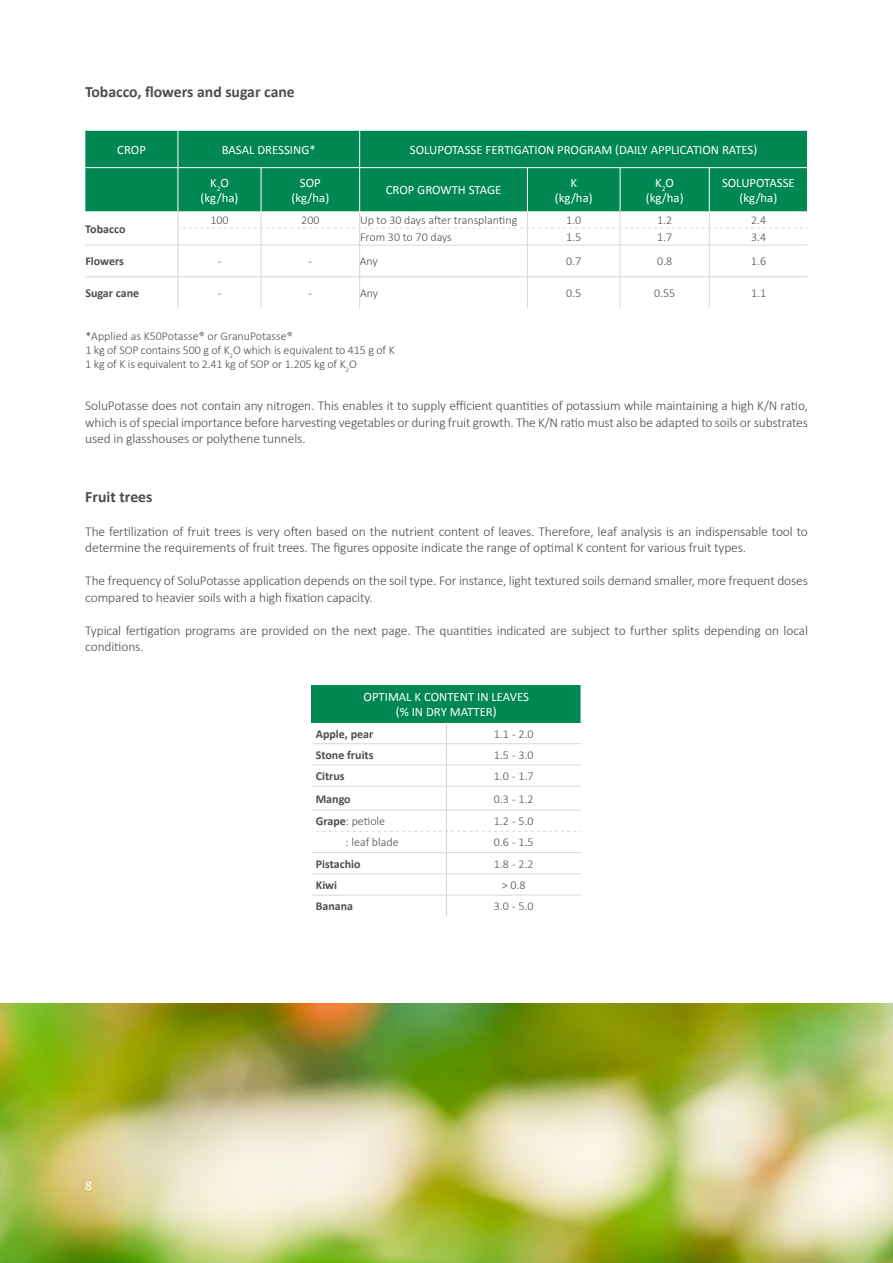
<style>
.page{position:relative;width:893px;height:1263px;background:#fff}
.page>*{position:absolute;margin:0;border:0;box-sizing:border-box;transform-origin:0 0}
.t1{font:700 15.75px "Calibri";color:#4d4d4f}
.t2{font:300 13.5px/16.5px "Calibri";letter-spacing:-.01em;color:#4d4d4f}
.t3{font:13.5px "Calibri";color:#fff}
.t4{font:12.75px/15.3px "Calibri";color:#fff;text-align:center}
.t5{font:300 12px/14.4px "Calibri";letter-spacing:-.01em;color:#4d4d4f}
.t6{font:700 12px "Calibri";color:#4d4d4f}
.s1{font-weight:700}
</style>
<div class="page">
<img style="left:0;top:1003px;width:893px;height:260px">
<div style="left:312px;top:685px;width:269px;height:37px;background:#008752"></div>
<svg style="left:312px;top:722px;width:269px;height:194px"></svg>
<div style="left:85px;top:131px;width:722px;height:80px;background:#008752"></div>
<hr style="left:178px;top:131px;width:1px;height:36px;background:#fff">
<hr style="left:359px;top:131px;width:1px;height:36px;background:#fff">
<hr style="left:178px;top:168px;width:1px;height:43px;background:#fff">
<hr style="left:261px;top:168px;width:1px;height:43px;background:#fff">
<hr style="left:359px;top:168px;width:1px;height:43px;background:#fff">
<hr style="left:527px;top:168px;width:1px;height:43px;background:#fff">
<hr style="left:620px;top:168px;width:1px;height:43px;background:#fff">
<hr style="left:709px;top:168px;width:1px;height:43px;background:#fff">
<hr style="left:178px;top:277px;width:1px;height:32px;background:#d1d3d4">
<hr style="left:261px;top:277px;width:1px;height:32px;background:#d7d9da">
<hr style="left:85px;top:167px;width:93px;height:1px;background:#fff">
<hr style="left:178px;top:167px;width:83px;height:1px;background:#fff">
<hr style="left:261px;top:167px;width:99px;height:1px;background:#fff">
<hr style="left:360px;top:167px;width:167px;height:1px;background:#fff">
<hr style="left:527px;top:167px;width:93px;height:1px;background:#fff">
<hr style="left:620px;top:167px;width:89px;height:1px;background:#fff">
<hr style="left:709px;top:167px;width:98px;height:1px;background:#fff">
<hr style="left:359px;top:277px;width:1px;height:32px;background:#d7d9da">
<hr style="left:527px;top:277px;width:1px;height:32px;background:#d7d9da">
<hr style="left:620px;top:277px;width:1px;height:32px;background:#d7d9da">
<hr style="left:709px;top:277px;width:1px;height:32px;background:#d7d9da">
<svg style="left:178px;top:211px;width:629px;height:34px"></svg>
<hr style="left:85px;top:245px;width:93px;height:1px;background:#d7d9da">
<hr style="left:178px;top:245px;width:83px;height:1px;background:#d7d9da">
<hr style="left:261px;top:245px;width:99px;height:1px;background:#d7d9da">
<hr style="left:261px;top:245px;width:1px;height:32px;background:#d7d9da">
<hr style="left:360px;top:245px;width:167px;height:1px;background:#d7d9da">
<hr style="left:359px;top:245px;width:1px;height:32px;background:#d7d9da">
<hr style="left:527px;top:245px;width:93px;height:1px;background:#d7d9da">
<hr style="left:527px;top:245px;width:1px;height:32px;background:#d7d9da">
<hr style="left:620px;top:245px;width:89px;height:1px;background:#d7d9da">
<hr style="left:620px;top:245px;width:1px;height:32px;background:#d7d9da">
<hr style="left:709px;top:245px;width:98px;height:1px;background:#d7d9da">
<hr style="left:709px;top:245px;width:1px;height:32px;background:#d7d9da">
<hr style="left:178px;top:245px;width:1px;height:32px;background:#d1d3d4">
<hr style="left:85px;top:277px;width:93px;height:1px;background:#d1d3d4">
<hr style="left:178px;top:277px;width:83px;height:1px;background:#d1d3d4">
<hr style="left:261px;top:277px;width:99px;height:1px;background:#d1d3d4">
<hr style="left:360px;top:277px;width:167px;height:1px;background:#d1d3d4">
<hr style="left:527px;top:277px;width:93px;height:1px;background:#d1d3d4">
<hr style="left:620px;top:277px;width:89px;height:1px;background:#d1d3d4">
<hr style="left:709px;top:277px;width:98px;height:1px;background:#d1d3d4">
<p class="t1" style="left:85px;top:80px;width:211px">Tobacco, flowers and sugar cane</p>
<p class="t4" style="left:117px;top:141px;width:30px">CROP</p>
<p class="t4" style="left:222px;top:141px;width:95px">BASAL DRESSING*</p>
<p class="t4" style="left:410px;top:141px;width:349px">SOLUPOTASSE FERTIGATION PROGRAM (DAILY APPLICATION RATES)</p>
<p class="t4" style="left:201px;top:174px;width:39px">K<sub>2</sub>O (kg/ha)</p>
<p class="t4" style="left:291px;top:174px;width:39px">SOP (kg/ha)</p>
<p class="t4" style="left:386px;top:182px;width:117px">CROP GROWTH STAGE</p>
<p class="t4" style="left:555px;top:174px;width:39px">K (kg/ha)</p>
<p class="t4" style="left:646px;top:174px;width:39px">K<sub>2</sub>O (kg/ha)</p>
<p class="t4" style="left:722px;top:174px;width:74px">SOLUPOTASSE (kg/ha)</p>
<p class="t6" style="left:85px;top:220px;width:42px">Tobacco</p>
<p class="t5" style="left:210px;top:213px;width:20px">100</p>
<p class="t5" style="left:301px;top:213px;width:20px">200</p>
<p class="t5" style="left:360px;top:213px;width:159px">Up to 30 days after transplanting</p>
<p class="t5" style="left:566px;top:213px;width:17px">1.0</p>
<p class="t5" style="left:657px;top:213px;width:17px">1.2</p>
<p class="t5" style="left:751px;top:213px;width:17px">2.4</p>
<p class="t5" style="left:360px;top:230px;width:93px">From 30 to 70 days</p>
<p class="t5" style="left:566px;top:230px;width:17px">1.5</p>
<p class="t5" style="left:657px;top:230px;width:17px">1.7</p>
<p class="t5" style="left:751px;top:230px;width:17px">3.4</p>
<p class="t6" style="left:85px;top:253px;width:40px">Flowers</p>
<p class="t5" style="left:218px;top:254px;width:5px">-</p>
<p class="t5" style="left:309px;top:254px;width:5px">-</p>
<p class="t5" style="left:360px;top:254px;width:20px">Any</p>
<p class="t5" style="left:566px;top:254px;width:17px">0.7</p>
<p class="t5" style="left:657px;top:254px;width:17px">0.8</p>
<p class="t5" style="left:751px;top:254px;width:17px">1.6</p>
<p class="t6" style="left:85px;top:285px;width:55px">Sugar cane</p>
<p class="t5" style="left:218px;top:286px;width:5px">-</p>
<p class="t5" style="left:309px;top:286px;width:5px">-</p>
<p class="t5" style="left:360px;top:286px;width:20px">Any</p>
<p class="t5" style="left:566px;top:286px;width:17px">0.5</p>
<p class="t5" style="left:654px;top:286px;width:23px">0.55</p>
<p class="t5" style="left:751px;top:286px;width:17px">1.1</p>
<p class="t5" style="left:85px;top:328px;width:311px">*Applied as K50Potasse® or GranuPotasse®<br>1 kg of SOP contains 500 g of K<sub>2</sub>O which is equivalent to 415 g of K<br>1 kg of K is equivalent to 2.41 kg of SOP or 1.205 kg of K<sub>2</sub>O</p>
<p class="t2" style="left:85px;top:397px;width:724px;text-align:justify">SoluPotasse does not contain any nitrogen. This enables it to supply efficient quantities of potassium while maintaining a high K/N ratio, which is of special importance before harvesting vegetables or during fruit growth. The K/N ratio must also be adapted to soils or substrates used in glasshouses or polythene tunnels.</p>
<p class="t1" style="left:85px;top:486px;width:69px">Fruit trees</p>
<p class="t2" style="left:85px;top:523px;width:724px">The fertilization of fruit trees is very often based on the nutrient content of leaves. Therefore, leaf analysis is an indispensable tool to determine the requirements of fruit trees. The figures opposite indicate the range of optimal K content for various fruit types.</p>
<p class="t2" style="left:85px;top:572px;width:724px">The frequency of SoluPotasse application depends on the soil type. For instance, light textured soils demand smaller, more frequent doses compared to heavier soils with a high fixation capacity.</p>
<p class="t2" style="left:85px;top:622px;width:724px">Typical fertigation programs are provided on the next page. The quantities indicated are subject to further splits depending on local conditions.</p>
<p class="t3" style="left:85px;top:1177px;width:8px">8</p>
<p class="t4" style="left:364px;top:688px;width:167px">OPTIMAL K CONTENT IN LEAVES (% IN DRY MATTER)</p>
<p class="t6" style="left:316px;top:725px;width:59px">Apple, pear</p>
<p class="t5" style="left:494px;top:726px;width:41px">1.1 - 2.0</p>
<p class="t6" style="left:316px;top:746px;width:59px">Stone fruits</p>
<p class="t5" style="left:494px;top:747px;width:41px">1.5 - 3.0</p>
<p class="t6" style="left:316px;top:768px;width:30px">Citrus</p>
<p class="t5" style="left:494px;top:769px;width:41px">1.0 - 1.7</p>
<p class="t6" style="left:316px;top:790px;width:36px">Mango</p>
<p class="t5" style="left:494px;top:791px;width:41px">0.3 - 1.2</p>
<p class="t5" style="left:316px;top:814px;width:71px"><span class="s1">Grape</span>: petiole</p>
<p class="t5" style="left:494px;top:814px;width:41px">1.2 - 5.0</p>
<p class="t5" style="left:346px;top:835px;width:55px">: leaf blade</p>
<p class="t5" style="left:494px;top:835px;width:41px">0.6 - 1.5</p>
<p class="t6" style="left:316px;top:855px;width:46px">Pistachio</p>
<p class="t5" style="left:494px;top:856px;width:41px">1.8 - 2.2</p>
<p class="t6" style="left:316px;top:876px;width:23px">Kiwi</p>
<p class="t5" style="left:502px;top:878px;width:25px">&gt; 0.8</p>
<p class="t6" style="left:316px;top:898px;width:39px">Banana</p>
<p class="t5" style="left:494px;top:899px;width:41px">3.0 - 5.0</p>
</div>
